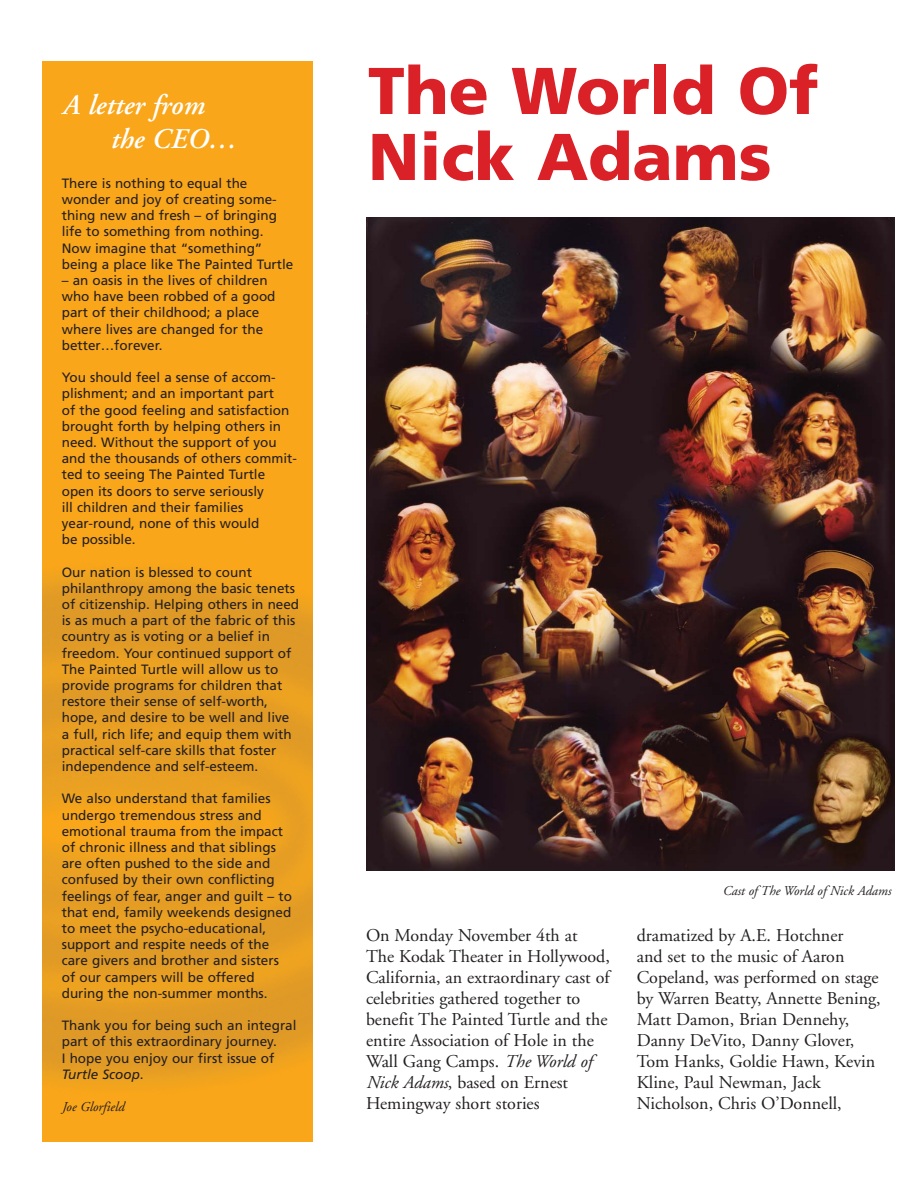
<style>
.page{position:relative;width:918px;height:1188px;background:#fff}
.page>*{position:absolute;margin:0;border:0;box-sizing:border-box;transform-origin:0 0}
.t1{font:900 66px/66px "Frutiger";color:#da2128}
.t2{font:italic 600 28.5px/34.2px "Adobe Garamond";color:#fff}
.t3{font:18px/21px "Adobe Garamond";color:#231f20}
.t4{font:13.5px/16.2px "Frutiger";color:#231f20}
.t5{font:italic 13.5px "Adobe Garamond";color:#231f20}
.s1{font-style:italic}
</style>
<div class="page">
<img style="left:42px;top:62px;width:270px;height:1080px">
<img style="left:366px;top:217px;width:529px;height:653px">
<h2 class="t2" style="left:110px;top:90px;width:128px;text-indent:-48px">A letter from the CEO…</h2>
<p class="t4" style="left:62px;top:176px;width:233px">There is nothing to equal the wonder and joy of creating some&shy;thing new and fresh – of bringing life to something from nothing.<br>Now imagine that “something” being a place like The Painted Turtle</p>
<p class="t4" style="left:62px;top:273px;width:215px">– an oasis in the lives of children who have been robbed of a good part of their childhood; a place where lives are changed for the better…forever.</p>
<p class="t4" style="left:62px;top:370px;width:237px">You should feel a sense of accom&shy;plishment; and an important part<br>of the good feeling and satisfaction brought forth by helping others in need. Without the support of you and the thousands of others commit&shy;ted to seeing The Painted Turtle open its doors to serve seriously<br>ill children and their families year-round, none of this would<br>be possible.</p>
<p class="t4" style="left:62px;top:565px;width:239px">Our nation is blessed to count philanthropy among the basic tenets of citizenship. Helping others in need is as much a part of the fabric of this country as is voting or a belief in freedom. Your continued support of The Painted Turtle will allow us to provide programs for children that restore their sense of self-worth, hope, and desire to be well and live a full, rich life; and equip them with practical self-care skills that foster independence and self-esteem.</p>
<p class="t4" style="left:62px;top:792px;width:232px">We also understand that families undergo tremendous stress and emotional trauma from the impact of chronic illness and that siblings are often pushed to the side and confused by their own conflicting feelings of fear, anger and guilt – to that end, family weekends designed to meet the psycho-educational, support and respite needs of the care givers and brother and sisters of our campers will be offered during the non-summer months.</p>
<p class="t4" style="left:62px;top:1018px;width:236px">Thank you for being such an integral part of this extraordinary journey.<br>I hope you enjoy our first issue of<br><span class="s1">Turtle Scoop</span>.</p>
<p class="t5" style="left:62px;top:1101px;width:64px">Joe Glorfield</p>
<h1 class="t1" style="left:368px;top:63px;width:452px">The World Of<br>Nick Adams</h1>
<p class="t5" style="left:722px;top:885px;width:170px">Cast of The World of Nick Adams</p>
<p class="t3" style="left:366px;top:926px;width:245px">On Monday November 4th at<br>The Kodak Theater in Hollywood,<br>California, an extraordinary cast of celebrities gathered together to benefit The Painted Turtle and the entire Association of Hole in the<br>Wall Gang Camps. <span class="s1">The World of<br>Nick Adams</span>, based on Ernest<br>Hemingway short stories</p>
<p class="t3" style="left:637px;top:926px;width:246px">dramatized by A.E. Hotchner<br>and set to the music of Aaron<br>Copeland, was performed on stage by Warren Beatty, Annette Bening,<br>Matt Damon, Brian Dennehy,<br>Danny DeVito, Danny Glover,<br>Tom Hanks, Goldie Hawn, Kevin<br>Kline, Paul Newman, Jack<br>Nicholson, Chris O’Donnell,</p>
</div>
